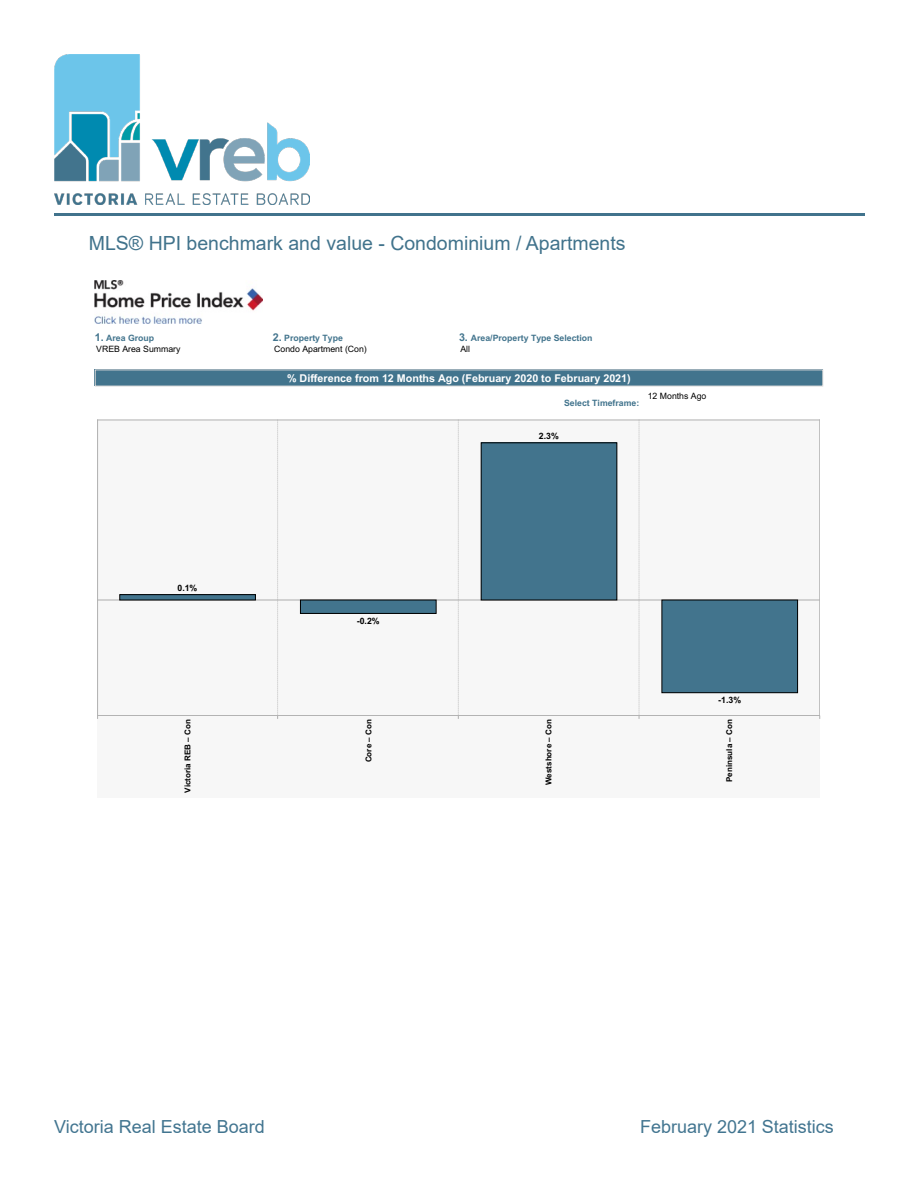
<style>
.page{position:relative;width:918px;height:1188px;background:#fff}
.page>*{position:absolute;margin:0;border:0;box-sizing:border-box;transform-origin:0 0}
.t1{font:19.5px "Arial";color:#41738c}
.t2{font:18px "Arial";color:#427590}
.t3{font:700 10.8px "Arial";color:#fff}
.t4{font:8.7px/10.8px "Arial";color:#000}
.t5{font:700 8.7px/10.8px "Arial";color:#42748d}
.t6{font:700 8.7px "Arial";color:#000}
.t7{font:700 8.1px "Arial";color:#000}
.s1{font-weight:700;font-size:10.8px;color:#42748d}
.s2{font-weight:700;color:#42748d}
.s3{font-size:10.8px}
.s4{font-weight:400;color:#000}
</style>
<div class="page">
<hr style="left:54px;top:214px;width:811px;height:2px;background:#41738c">
<img style="left:95px;top:280px;width:168px;height:44px">
<div style="left:95px;top:370px;width:728px;height:16px;background:#42748d"></div>
<div style="left:98px;top:420px;width:722px;height:377px;background:#f7f7f7"></div>
<svg style="left:277px;top:421px;width:1px;height:298px"></svg>
<svg style="left:458px;top:421px;width:1px;height:298px"></svg>
<svg style="left:639px;top:421px;width:1px;height:298px"></svg>
<hr style="left:98px;top:600px;width:722px;height:1px;background:#acacac">
<div style="left:662px;top:600px;width:136px;height:93px;background:#42748d"></div>
<div style="left:662px;top:600px;width:136px;height:93px;border:1px solid #000"></div>
<div style="left:481px;top:443px;width:136px;height:157px;background:#42748d"></div>
<div style="left:481px;top:442px;width:136px;height:158px;border:1px solid #000"></div>
<div style="left:300px;top:600px;width:136px;height:13px;background:#42748d"></div>
<div style="left:300px;top:600px;width:136px;height:14px;border:1px solid #000"></div>
<div style="left:120px;top:595px;width:135px;height:5px;background:#42748d"></div>
<div style="left:119px;top:594px;width:137px;height:6px;border:1px solid #000"></div>
<hr style="left:98px;top:420px;width:1px;height:296px;background:#b0b0b0">
<hr style="left:819px;top:420px;width:1px;height:296px;background:#b0b0b0">
<hr style="left:98px;top:420px;width:722px;height:1px;background:#b0b0b0">
<hr style="left:98px;top:715px;width:722px;height:1px;background:#b0b0b0">
<img style="left:54px;top:54px;width:256px;height:151px">
<p class="t1" style="left:89px;top:229px;width:538px">MLS® HPI benchmark and value - Condominium / Apartments</p>
<p class="t4" style="left:95px;top:334px;width:87px"><span class="s1">1.</span> <span class="s2">Area Group<br></span>VREB Area Summary</p>
<p class="t5" style="left:459px;top:334px;width:135px"><span class="s3">3.</span> Area/Property Type Selection<br><span class="s4">All</span></p>
<p class="t4" style="left:273px;top:334px;width:95px"><span class="s1">2.</span> <span class="s2">Property Type<br></span>Condo Apartment (Con)</p>
<p class="t3" style="left:287px;top:374px;width:345px">% Difference from 12 Months Ago (February 2020 to February 2021)</p>
<p class="t5" style="left:564px;top:398px;width:77px">Select Timeframe:</p>
<p class="t4" style="left:648px;top:391px;width:60px">12 Months Ago</p>
<p class="t6" style="left:539px;top:433px;width:21px">2.3%</p>
<p class="t6" style="left:178px;top:585px;width:21px">0.1%</p>
<p class="t6" style="left:357px;top:617px;width:24px">-0.2%</p>
<p class="t6" style="left:718px;top:696px;width:24px">-1.3%</p>
<p class="t7" style="left:185px;top:793px;width:75px;rotate:-90deg">Victoria REB – Con</p>
<p class="t7" style="left:365px;top:762px;width:44px;rotate:-90deg">Core – Con</p>
<p class="t7" style="left:545px;top:785px;width:67px;rotate:-90deg">Westshore – Con</p>
<p class="t7" style="left:726px;top:782px;width:64px;rotate:-90deg">Peninsula – Con</p>
<p class="t2" style="left:54px;top:1115px;width:212px">Victoria Real Estate Board</p>
<p class="t2" style="left:640px;top:1115px;width:195px">February 2021 Statistics</p>
</div>
